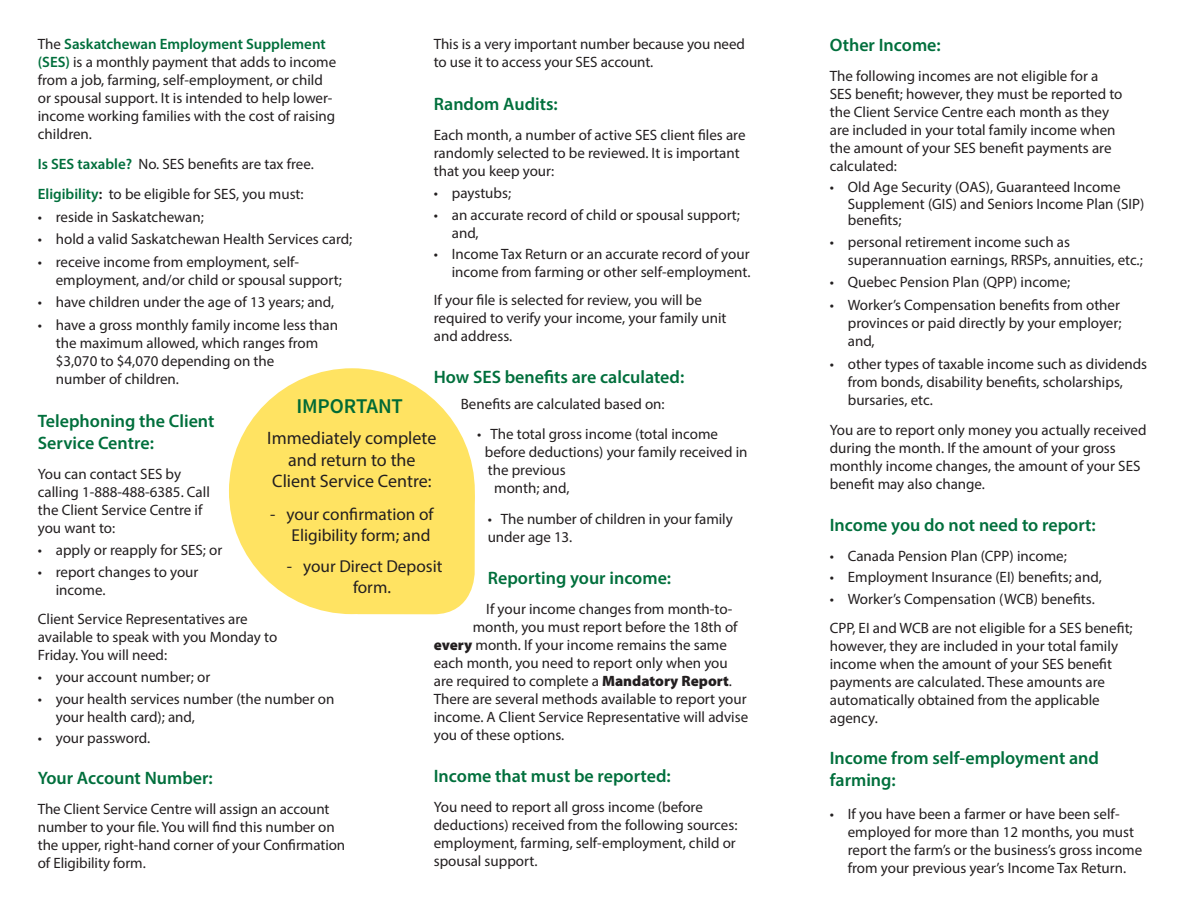
<style>
.page{position:relative;width:1188px;height:918px;background:#fff}
.page>*{position:absolute;margin:0;border:0;box-sizing:border-box;transform-origin:0 0}
.t1{font:600 21px "Source Sans Pro";letter-spacing:-.01em;color:#006a35}
.Headers{font:600 18px/21.6px "Myriad Pro";color:#006f3c}
.Question_Headings{font:600 18px/21.6px "Myriad Pro";color:#006f3c}
.t2{font:18px/21.6px "Myriad Pro";color:#231f20;text-align:center}
.Body_Text{font:600 18px "Myriad Pro";color:#006f3c}
.t3{font:17.25px/20.7px "Myriad Pro";color:#231f20;text-align:right}
.Question_Headings-2{font:15px/18px "Myriad Pro";color:#231f20}
.Body_Text-2{font:15px/18px "Myriad Pro";color:#231f20}
.Headers-2{font:15px "Myriad Pro";color:#231f20}
.s1{font-weight:600;color:#006f3c}
.s2{font-weight:600}
.s3{font-weight:900}
</style>
<div class="page">
<div style="left:318px;top:458px;width:157px;height:156px;background:#ffe362;border-radius:42px"></div>
<div style="left:229px;top:368px;width:246px;height:246px;background:#ffe362;border-radius:50%"></div>
<p class="Question_Headings-2" style="left:38px;top:35px;width:300px">The <span class="s1">Saskatchewan Employment Supplement (SES)</span> is a monthly payment that adds to income from a job, farming, self-employment, or child or spousal support. It is intended to help lower&shy;income working families with the cost of raising children.</p>
<p class="Question_Headings-2" style="left:38px;top:155px;width:277px"><span class="s1">Is SES taxable?</span> No. SES benefits are tax free.</p>
<p class="Headers-2" style="left:38px;top:185px;width:267px"><span class="s1">Eligibility</span><span class="s2">:</span> to be eligible for SES, you must:</p>
<p class="Question_Headings-2" style="left:38px;top:207px;width:168px">• reside in Saskatchewan;</p>
<p class="Question_Headings-2" style="left:38px;top:230px;width:316px">• hold a valid Saskatchewan Health Services card;</p>
<p class="Question_Headings-2" style="left:56px;top:253px;width:288px;text-indent:-18px">• receive income from employment, self&shy;employment, and/or child or spousal support;</p>
<p class="Question_Headings-2" style="left:38px;top:293px;width:298px">• have children under the age of 13 years; and,</p>
<p class="Question_Headings-2" style="left:56px;top:316px;width:284px;text-indent:-18px">• have a gross monthly family income less than the maximum allowed, which ranges from $3,070 to $4,070 depending on the<br>number of children.</p>
<p class="Headers" style="left:38px;top:410px;width:178px">Telephoning the Client<br>Service Centre:</p>
<p class="Question_Headings-2" style="left:38px;top:465px;width:174px">You can contact SES by calling 1-888-488-6385. Call the Client Service Centre if you want to:</p>
<p class="Question_Headings-2" style="left:38px;top:541px;width:186px">• apply or reapply for SES; or</p>
<p class="Question_Headings-2" style="left:56px;top:562px;width:144px;text-indent:-18px">• report changes to your income.</p>
<p class="Question_Headings-2" style="left:38px;top:610px;width:241px">Client Service Representatives are available to speak with you Monday to<br>Friday. You will need:</p>
<p class="Question_Headings-2" style="left:38px;top:668px;width:174px">• your account number; or</p>
<p class="Question_Headings-2" style="left:56px;top:690px;width:280px;text-indent:-18px">• your health services number (the number on your health card); and,</p>
<p class="Question_Headings-2" style="left:38px;top:729px;width:114px">• your password.</p>
<p class="Headers" style="left:38px;top:766px;width:177px">Your Account Number:</p>
<p class="Question_Headings-2" style="left:38px;top:800px;width:309px">The Client Service Centre will assign an account number to your file. You will find this number on the upper, right-hand corner of your Confirmation of Eligibility form.</p>
<p class="Question_Headings-2" style="left:434px;top:35px;width:313px">This is a very important number because you need to use it to access your SES account.</p>
<p class="Headers" style="left:434px;top:93px;width:126px">Random Audits:</p>
<p class="Question_Headings-2" style="left:434px;top:126px;width:313px">Each month, a number of active SES client files are randomly selected to be reviewed. It is important that you keep your:</p>
<p class="Question_Headings-2" style="left:434px;top:184px;width:79px">• paystubs;</p>
<p class="Question_Headings-2" style="left:452px;top:206px;width:290px;text-indent:-18px">• an accurate record of child or spousal support; and,</p>
<p class="Question_Headings-2" style="left:434px;top:245px;width:318px;text-align:right">• Income Tax Return or an accurate record of your income from farming or other self-employment.</p>
<p class="Body_Text-2" style="left:434px;top:291px;width:294px">If your file is selected for review, you will be required to verify your income, your family unit and address.</p>
<p class="Body_Text" style="left:434px;top:366px;width:252px">How SES benefits are calculated:</p>
<p class="Question_Headings-2" style="left:461px;top:395px;width:205px">Benefits are calculated based on:</p>
<p class="Question_Headings-2" style="left:477px;top:425px;width:242px">• The total gross income (total income</p>
<p class="Question_Headings-2" style="left:485px;top:443px;width:264px">before deductions) your family received in</p>
<p class="Question_Headings-2" style="left:488px;top:461px;width:79px">the previous</p>
<p class="Question_Headings-2" style="left:494px;top:479px;width:77px">month; and,</p>
<p class="Question_Headings-2" style="left:488px;top:509px;width:246px">• The number of children in your family under age 13.</p>
<p class="Headers" style="left:488px;top:567px;width:185px">Reporting your income:</p>
<p class="Question_Headings-2" style="left:486px;top:600px;width:248px">If your income changes from month-to-</p>
<p class="Question_Headings-2" style="left:473px;top:618px;width:266px">month, you must report before the 18th of</p>
<p class="Question_Headings-2" style="left:434px;top:636px;width:295px"><span class="s3">every</span> month. If your income remains the same</p>
<p class="Question_Headings-2" style="left:434px;top:654px;width:296px">each month, you need to report only when you</p>
<p class="Question_Headings-2" style="left:434px;top:672px;width:300px">are required to complete a <span class="s3">Mandatory Report</span>.</p>
<p class="Question_Headings-2" style="left:434px;top:690px;width:314px">There are several methods available to report your</p>
<p class="Question_Headings-2" style="left:434px;top:708px;width:316px">income. A Client Service Representative will advise</p>
<p class="Question_Headings-2" style="left:434px;top:726px;width:132px">you of these options.</p>
<p class="Question_Headings" style="left:434px;top:764px;width:239px">Income that must be reported:</p>
<p class="Question_Headings-2" style="left:434px;top:798px;width:305px">You need to report all gross income (before deductions) received from the following sources: employment, farming, self-employment, child or spousal support.</p>
<p class="t1" style="left:297px;top:393px;width:108px">IMPORTANT</p>
<p class="t2" style="left:267px;top:427px;width:171px">Immediately complete and return to the<br>Client Service Centre:</p>
<p class="t3" style="left:270px;top:504px;width:165px">- your confirmation of<br>Eligibility form; and</p>
<p class="t3" style="left:353px;top:555px;width:91px;line-height:21.6px;text-align:left;text-indent:-66px">- your Direct Deposit form.</p>
<p class="Question_Headings" style="left:830px;top:34px;width:113px">Other Income:</p>
<p class="Question_Headings-2" style="left:830px;top:67px;width:294px">The following incomes are not eligible for a SES benefit; however, they must be reported to the Client Service Centre each month as they are included in your total family income when the amount of your SES benefit payments are calculated:</p>
<p class="Question_Headings-2" style="left:848px;top:179px;width:298px;line-height:16.5px;text-indent:-18px">• Old Age Security (OAS), Guaranteed Income<br>Supplement (GIS) and Seniors Income Plan (SIP) benefits;</p>
<p class="Question_Headings-2" style="left:848px;top:233px;width:297px;text-indent:-18px">• personal retirement income such as superannuation earnings, RRSPs, annuities, etc.;</p>
<p class="Question_Headings-2" style="left:830px;top:273px;width:242px">• Quebec Pension Plan (QPP) income;</p>
<p class="Question_Headings-2" style="left:848px;top:296px;width:275px;text-align:justify;text-indent:-18px">• Worker’s Compensation benefits from other provinces or paid directly by your employer; and,</p>
<p class="Question_Headings-2" style="left:848px;top:354px;width:301px;text-indent:-18px">• other types of taxable income such as dividends from bonds, disability benefits, scholarships, bursaries, etc.</p>
<p class="Question_Headings-2" style="left:830px;top:421px;width:318px">You are to report only money you actually received during the month. If the amount of your gross monthly income changes, the amount of your SES benefit may also change.</p>
<p class="Headers" style="left:830px;top:513px;width:267px">Income you do not need to report:</p>
<p class="Question_Headings-2" style="left:830px;top:547px;width:239px">• Canada Pension Plan (CPP) income;</p>
<p class="Question_Headings-2" style="left:830px;top:568px;width:274px">• Employment Insurance (EI) benefits; and,</p>
<p class="Question_Headings-2" style="left:830px;top:590px;width:266px">• Worker’s Compensation (WCB) benefits.</p>
<p class="Question_Headings-2" style="left:830px;top:619px;width:304px">CPP, EI and WCB are not eligible for a SES benefit; however, they are included in your total family income when the amount of your SES benefit payments are calculated. These amounts are automatically obtained from the applicable agency.</p>
<p class="Question_Headings" style="left:830px;top:747px;width:271px">Income from self-employment and farming:</p>
<p class="Question_Headings-2" style="left:848px;top:804px;width:296px;text-indent:-18px">• If you have been a farmer or have been self&shy;employed for more than 12 months, you must report the farm’s or the business’s gross income from your previous year’s Income Tax Return.</p>
</div>
